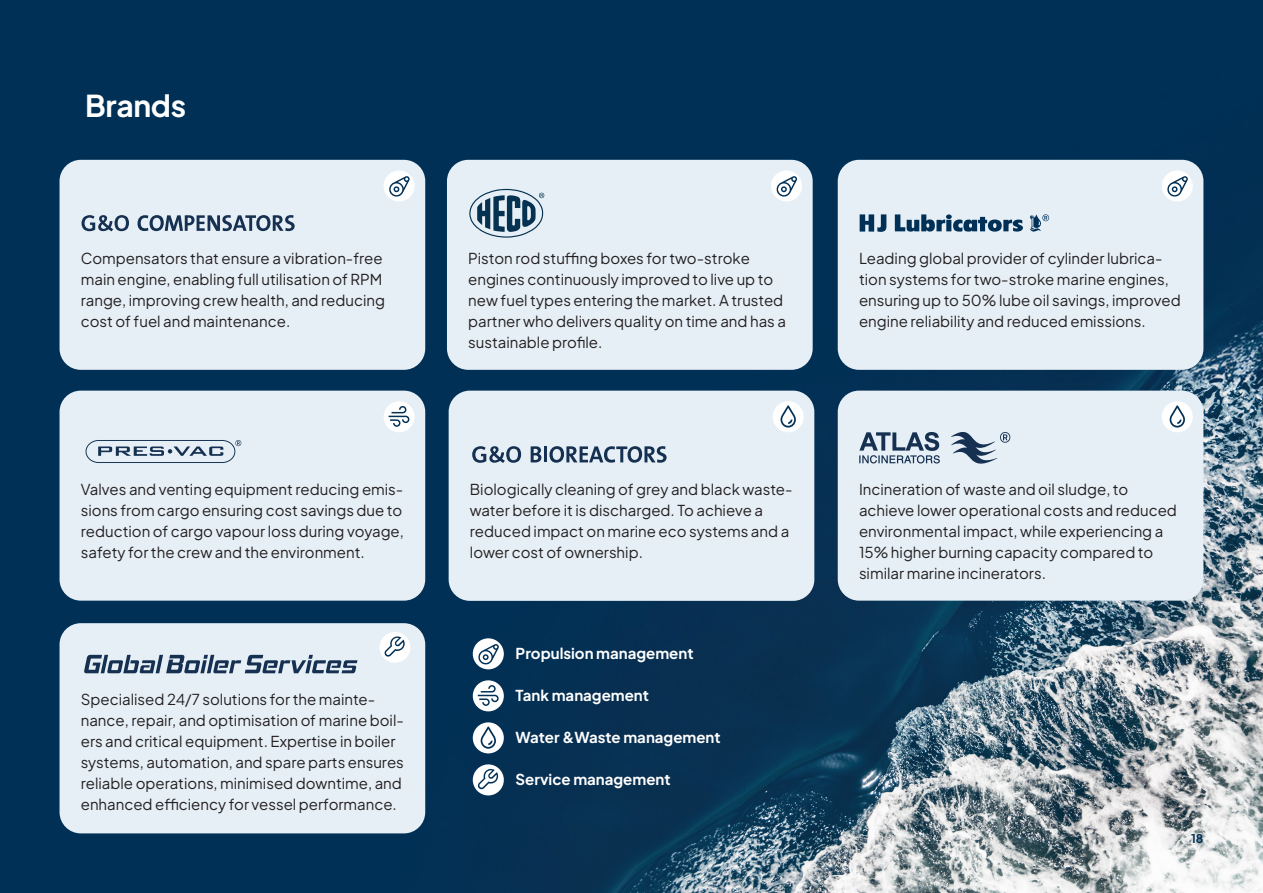
<style>
.page{position:relative;width:1263px;height:893px;background:#003056}
.page>*{position:absolute;margin:0;border:0;box-sizing:border-box;transform-origin:0 0}
.H3_TOC{font:700 30px "Plus Jakarta Sans";letter-spacing:-.01em;color:#fff}
.Brød{font:15px/21px "Plus Jakarta Sans";color:#231f20}
.Brød-2{font:700 15px "Plus Jakarta Sans";color:#fff}
.t1{font:700 12px "Plus Jakarta Sans";color:#003056}
</style>
<div class="page">
<img style="left:294px;top:159px;width:969px;height:734px">
<div style="left:60px;top:160px;width:365px;height:210px;background:#e6eff6;border-radius:21px"></div>
<div style="left:60px;top:391px;width:365px;height:210px;background:#e6eff6;border-radius:21px"></div>
<div style="left:60px;top:623px;width:365px;height:210px;background:#e6eff6;border-radius:21px"></div>
<div style="left:449px;top:391px;width:365px;height:210px;background:#e6eff6;border-radius:21px"></div>
<div style="left:838px;top:391px;width:365px;height:210px;background:#e6eff6;border-radius:21px"></div>
<div style="left:838px;top:160px;width:365px;height:210px;background:#e6eff6;border-radius:21px"></div>
<div style="left:447px;top:160px;width:366px;height:210px;background:#e6eff6;border-radius:21px"></div>
<svg style="left:951px;top:432px;width:59px;height:32px"></svg>
<svg style="left:859px;top:432px;width:81px;height:31px"></svg>
<svg style="left:531px;top:446px;width:10px;height:16px"></svg>
<hr style="left:544px;top:446px;width:3px;height:16px;background:#153050">
<svg style="left:549px;top:446px;width:118px;height:17px"></svg>
<svg style="left:472px;top:446px;width:49px;height:17px"></svg>
<svg style="left:138px;top:215px;width:157px;height:16px"></svg>
<svg style="left:82px;top:215px;width:47px;height:16px"></svg>
<svg style="left:860px;top:214px;width:26px;height:18px"></svg>
<svg style="left:895px;top:214px;width:128px;height:18px"></svg>
<svg style="left:1030px;top:214px;width:19px;height:18px"></svg>
<svg style="left:469px;top:189px;width:75px;height:49px"></svg>
<svg style="left:86px;top:440px;width:155px;height:23px"></svg>
<svg style="left:84px;top:655px;width:273px;height:18px"></svg>
<div style="left:473px;top:680px;width:31px;height:31px;background:#fff;border-radius:50%"></div>
<svg style="left:478px;top:685px;width:21px;height:21px"></svg>
<div style="left:473px;top:722px;width:31px;height:31px;background:#fff;border-radius:50%"></div>
<svg style="left:481px;top:726px;width:15px;height:23px"></svg>
<div style="left:473px;top:638px;width:31px;height:31px;background:#fff;border-radius:50%"></div>
<svg style="left:477px;top:644px;width:22px;height:21px"></svg>
<div style="left:473px;top:764px;width:31px;height:31px;background:#fff;border-radius:50%"></div>
<svg style="left:477px;top:769px;width:21px;height:21px"></svg>
<div style="left:379px;top:632px;width:31px;height:31px;background:#fff;border-radius:50%"></div>
<svg style="left:384px;top:636px;width:21px;height:21px"></svg>
<div style="left:384px;top:170px;width:31px;height:31px;background:#fff;border-radius:50%"></div>
<svg style="left:388px;top:176px;width:22px;height:22px"></svg>
<div style="left:771px;top:170px;width:31px;height:31px;background:#fff;border-radius:50%"></div>
<svg style="left:775px;top:176px;width:22px;height:22px"></svg>
<div style="left:1162px;top:170px;width:31px;height:31px;background:#fff;border-radius:50%"></div>
<svg style="left:1166px;top:176px;width:22px;height:22px"></svg>
<div style="left:773px;top:401px;width:31px;height:31px;background:#fff;border-radius:50%"></div>
<svg style="left:780px;top:405px;width:16px;height:23px"></svg>
<div style="left:1162px;top:401px;width:31px;height:31px;background:#fff;border-radius:50%"></div>
<svg style="left:1169px;top:405px;width:16px;height:23px"></svg>
<div style="left:384px;top:401px;width:31px;height:31px;background:#fff;border-radius:50%"></div>
<svg style="left:389px;top:406px;width:20px;height:21px"></svg>
<p class="H3_TOC" style="left:85px;top:81px;width:103px">Brands</p>
<p class="Brød" style="left:81px;top:246px;width:306px">Compensators that ensure a vibration-free main engine, enabling full utilisation of RPM range, improving crew health, and reducing cost of fuel and maintenance.</p>
<p class="Brød" style="left:81px;top:477px;width:325px;text-align:justify">Valves and venting equipment reducing emis&shy;sions from cargo ensuring cost savings due to reduction of cargo vapour loss during voyage, safety for the crew and the environment.</p>
<p class="Brød" style="left:81px;top:687px;width:325px">Specialised 24/7 solutions for the mainte&shy;nance, repair, and optimisation of marine boil&shy;ers and critical equipment. Expertise in boiler systems, automation, and spare parts ensures reliable operations, minimised downtime, and enhanced efficiency for vessel performance.</p>
<p class="Brød" style="left:468px;top:246px;width:319px">Piston rod stuffing boxes for two-stroke engines continuously improved to live up to new fuel types entering the market. A trusted partner who delivers quality on time and has a sustainable profile.</p>
<p class="Brød" style="left:859px;top:246px;width:323px">Leading global provider of cylinder lubrica&shy;tion systems for two-stroke marine engines, ensuring up to 50% lube oil savings, improved engine reliability and reduced emissions.</p>
<p class="Brød" style="left:470px;top:477px;width:324px">Biologically cleaning of grey and black waste&shy;water before it is discharged. To achieve a reduced impact on marine eco systems and a lower cost of ownership.</p>
<p class="Brød" style="left:859px;top:477px;width:319px">Incineration of waste and oil sludge, to achieve lower operational costs and reduced environmental impact, while experiencing a 15% higher burning capacity compared to similar marine incinerators.</p>
<p class="Brød-2" style="left:516px;top:641px;width:179px">Propulsion management</p>
<p class="Brød-2" style="left:516px;top:683px;width:135px">Tank management</p>
<p class="Brød-2" style="left:516px;top:725px;width:207px">Water &amp;Waste management</p>
<p class="Brød-2" style="left:516px;top:767px;width:156px">Service management</p>
<p class="t1" style="left:1191px;top:829px;width:14px">18</p>
</div>
